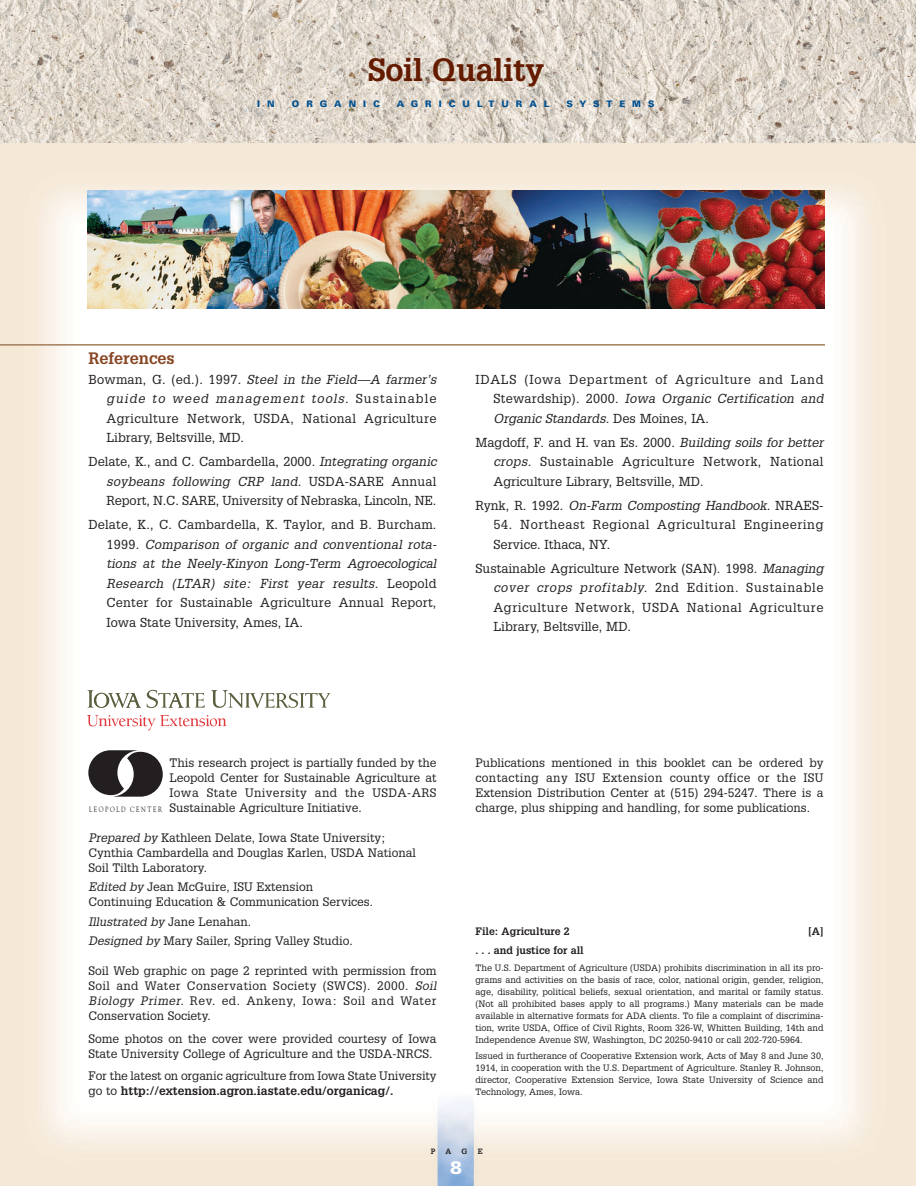
<style>
.page{position:relative;width:918px;height:1188px;background:#fff}
.page>*{position:absolute;margin:0;border:0;box-sizing:border-box;transform-origin:0 0}
.t1{font:700 31.5px "Glypha";letter-spacing:-.015em;color:#641b00}
.t2{font:900 18px "Univers";color:#fff}
.t3{font:700 16.2px "Glypha";color:#884624}
.t4{font:12.75px/19.5px "Glypha";letter-spacing:.015em;color:#231f20;text-align:justify}
.t5{font:12.75px/19.5px "Glypha";letter-spacing:.045em;color:#231f20}
.t6{font:italic 12.75px "Glypha";color:#231f20}
.t7{font:12px/15px "Glypha";color:#231f20}
.t8{font:700 10.5px "Glypha";color:#231f20}
.t9{font:9px/12px "Glypha";color:#231f20;text-align:justify}
.t10{font:900 9px "Univers";letter-spacing:.775em;color:#005090}
.t11{font:7.65px "Goudy";color:#231f20;scale:.8 1}
.t12{font:700 7.5px "Glypha";color:#231f20}
.s1{font-style:italic}
.s2{font-style:normal}
.s3{font-weight:700}
</style>
<div class="page">
<img style="left:0;top:1px;width:915px;height:1185px">
<svg style="left:87px;top:715px;width:140px;height:15px"></svg>
<svg style="left:88px;top:690px;width:53px;height:18px"></svg>
<svg style="left:147px;top:690px;width:58px;height:18px"></svg>
<svg style="left:211px;top:690px;width:119px;height:18px"></svg>
<svg style="left:88px;top:750px;width:75px;height:47px"></svg>
<img style="left:87px;top:191px;width:738px;height:117px">
<hr style="left:0;top:344px;width:825px;height:2px;background:#a27d5b">
<h1 class="t1" style="left:368px;top:58px;width:178px">Soil Quality</h1>
<p class="t10" style="left:257px;top:101px;width:19px">I N</p>
<p class="t10" style="left:292px;top:101px;width:90px">ORGANIC</p>
<p class="t10" style="left:397px;top:101px;width:154px">AGRICULTURAL</p>
<p class="t10" style="left:567px;top:101px;width:90px">SYSTEMS</p>
<h3 class="t3" style="left:88px;top:353px;width:88px">References</h3>
<p class="t4" style="left:106px;top:371px;width:332px;text-indent:-18px">Bowman, G. (ed.). 1997. <span class="s1">Steel in the Field—A farmer’s guide to weed management tools.</span> Sustainable Agriculture Network, USDA, National Agriculture Library, Beltsville, MD.</p>
<p class="t4" style="left:106px;top:453px;width:332px;text-indent:-18px">Delate, K., and C. Cambardella, 2000. <span class="s1">Integrating organic soybeans following CRP land.</span> USDA-SARE Annual Report, N.C. SARE, University of Nebraska, Lincoln, NE.</p>
<p class="t4" style="left:106px;top:516px;width:332px;text-indent:-18px">Delate, K., C. Cambardella, K. Taylor, and B. Burcham.<br>1999. <span class="s1">Comparison of organic and conventional rota&shy;tions at the Neely-Kinyon Long-Term Agroecological Research (LTAR) site: First year results.</span> Leopold Center for Sustainable Agriculture Annual Report, Iowa State University, Ames, IA.</p>
<p class="t4" style="left:494px;top:370px;width:331px;text-indent:-18px">IDALS (Iowa Department of Agriculture and Land Stewardship). 2000. <span class="s1">Iowa Organic Certification and Organic Standards.</span> Des Moines, IA.</p>
<p class="t4" style="left:494px;top:433px;width:332px;text-indent:-18px">Magdoff, F. and H. van Es. 2000. <span class="s1">Building soils for better crops.</span> Sustainable Agriculture Network, National Agriculture Library, Beltsville, MD.</p>
<p class="t6" style="left:476px;top:500px;width:350px"><span class="s2">Rynk, R. 1992.</span> On-Farm Composting Handbook. <span class="s2">NRAES-</span></p>
<p class="t5" style="left:494px;top:516px;width:331px">54. Northeast Regional Agricultural Engineering<br>Service. Ithaca, NY.</p>
<p class="t4" style="left:494px;top:559px;width:332px;text-indent:-18px">Sustainable Agriculture Network (SAN). 1998. <span class="s1">Managing cover crops profitably.</span> 2nd Edition. Sustainable Agriculture Network, USDA National Agriculture Library, Beltsville, MD.</p>
<p class="t7" style="left:170px;top:756px;width:269px;text-align:justify">This research project is partially funded by the Leopold Center for Sustainable Agriculture at Iowa State University and the USDA-ARS Sustainable Agriculture Initiative.</p>
<p class="t7" style="left:88px;top:831px;width:329px"><span class="s1">Prepared by</span> Kathleen Delate, Iowa State University;<br>Cynthia Cambardella and Douglas Karlen, USDA National<br>Soil Tilth Laboratory.</p>
<p class="t7" style="left:88px;top:880px;width:286px"><span class="s1">Edited by</span> Jean McGuire, ISU Extension<br>Continuing Education &amp; Communication Services.</p>
<p class="t7" style="left:88px;top:913px;width:266px;line-height:19.5px"><span class="s1">Illustrated by</span> Jane Lenahan.<br><span class="s1">Designed by</span> Mary Sailer, Spring Valley Studio.</p>
<p class="t7" style="left:88px;top:964px;width:350px;text-align:justify">Soil Web graphic on page 2 reprinted with permission from Soil and Water Conservation Society (SWCS). 2000. <span class="s1">Soil Biology Primer.</span> Rev. ed. Ankeny, Iowa: Soil and Water Conservation Society.</p>
<p class="t7" style="left:88px;top:1032px;width:350px">Some photos on the cover were provided courtesy of Iowa<br>State University College of Agriculture and the USDA-NRCS.</p>
<p class="t7" style="left:88px;top:1069px;width:349px">For the latest on organic agriculture from Iowa State University go to <span class="s3">http://extension.agron.iastate.edu/organicag/.</span></p>
<p class="t11" style="left:89px;top:806px;width:93px">L E O P O L D C E N T E R</p>
<p class="t7" style="left:476px;top:756px;width:350px;text-align:justify">Publications mentioned in this booklet can be ordered by contacting any ISU Extension county office or the ISU Extension Distribution Center at (515) 294-5247. There is a charge, plus shipping and handling, for some publications.</p>
<p class="t8" style="left:476px;top:927px;width:96px">File: Agriculture 2</p>
<p class="t8" style="left:808px;top:927px;width:17px">[A]</p>
<p class="t8" style="left:476px;top:947px;width:110px">. . . and justice for all</p>
<p class="t9" style="left:476px;top:962px;width:350px">The U.S. Department of Agriculture (USDA) prohibits discrimination in all its pro&shy;grams and activities on the basis of race, color, national origin, gender, religion, age, disability, political beliefs, sexual orientation, and marital or family status. (Not all prohibited bases apply to all programs.) Many materials can be made available in alternative formats for ADA clients. To file a complaint of discrimina&shy;tion, write USDA, Office of Civil Rights, Room 326-W, Whitten Building, 14th and Independence Avenue SW, Washington, DC 20250-9410 or call 202-720-5964.</p>
<p class="t9" style="left:476px;top:1051px;width:350px">Issued in furtherance of Cooperative Extension work, Acts of May 8 and June 30, 1914, in cooperation with the U.S. Department of Agriculture. Stanley R. Johnson, director, Cooperative Extension Service, Iowa State University of Science and Technology, Ames, Iowa.</p>
<p class="t12" style="left:431px;top:1148px;width:6px">P</p>
<p class="t12" style="left:445px;top:1148px;width:7px">A</p>
<p class="t12" style="left:462px;top:1148px;width:7px">G</p>
<p class="t12" style="left:478px;top:1148px;width:7px">E</p>
<h2 class="t2" style="left:450px;top:1161px;width:14px">8</h2>
</div>
